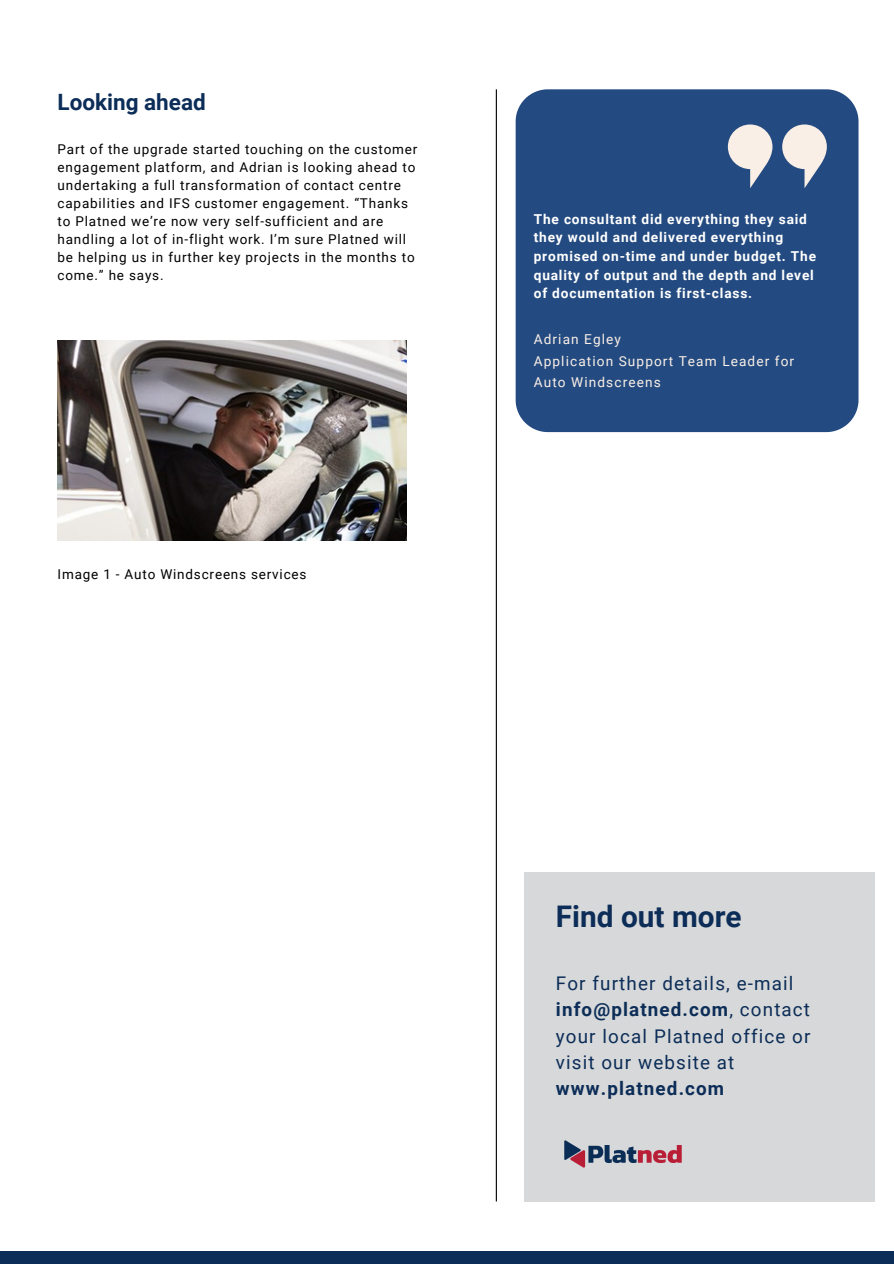
<style>
.page{position:relative;width:894px;height:1264px;background:#fff}
.page>*{position:absolute;margin:0;border:0;box-sizing:border-box;transform-origin:0 0}
.t1{font:700 29.85px "Roboto";color:#0c2d58}
.t2{font:700 22.5px "Roboto";color:#0c2d58}
.t3{font:18.75px/26.2px "Roboto";letter-spacing:.06em;color:#0c2d58}
.t4{font:700 13.65px/18.6px "Roboto";letter-spacing:.06em;color:#fff}
.t5{font:13.65px/21.3px "Roboto";letter-spacing:.08em;color:#faefe6}
.t6{font:italic 13.65px "Kanit";letter-spacing:.06em;color:#fff}
.t7{font:13.5px/18px "Roboto";letter-spacing:.06em;color:#000}
.s1{font-weight:700}
</style>
<div class="page">
<div style="left:0;top:1251px;width:893px;height:12px;background:#0c2d58"></div>
<hr style="left:495px;top:89px;width:2px;height:1112px;background:#000">
<div style="left:524px;top:871px;width:350px;height:330px;background:#d7d8d9"></div>
<img style="left:564px;top:1140px;width:118px;height:28px">
<div style="left:515px;top:89px;width:343px;height:343px;background:#244b81"></div>
<svg style="left:727px;top:124px;width:45px;height:64px;background:#a3acbd"></svg>
<svg style="left:782px;top:124px;width:44px;height:64px;background:#a5aebe"></svg>
<img style="left:58px;top:340px;width:348px;height:200px">
<p class="t2" style="left:58px;top:89px;width:150px">Looking ahead</p>
<p class="t7" style="left:58px;top:140px;width:361px">Part of the upgrade started touching on the customer engagement platform, and Adrian is looking ahead to undertaking a full transformation of contact centre capabilities and IFS customer engagement. “Thanks to Platned we’re now very self-sufficient and are handling a lot of in-flight work. I’m sure Platned will be helping us in further key projects in the months to come.” he says.</p>
<p class="t7" style="left:58px;top:565px;width:250px">Image 1 - Auto Windscreens services</p>
<p class="t4" style="left:533px;top:210px;width:284px">The consultant did everything they said they would and delivered everything promised on-time and under budget. The quality of output and the depth and level of documentation is first-class.</p>
<p class="t5" style="left:533px;top:329px;width:89px">Adrian Egley</p>
<p class="t5" style="left:533px;top:350px;width:262px">Application Support Team Leader for<br>Auto Windscreens</p>
<p class="t6" style="left:573px;top:227px;width:166px">Once live, we wanted to</p>
<p class="t1" style="left:555px;top:899px;width:187px">Find out more</p>
<h2 class="t3" style="left:555px;top:970px;width:256px">For further details, e-mail <span class="s1">info@platned.com</span>, contact your local Platned office or visit our website at <span class="s1">www.platned.com</span></h2>
</div>
